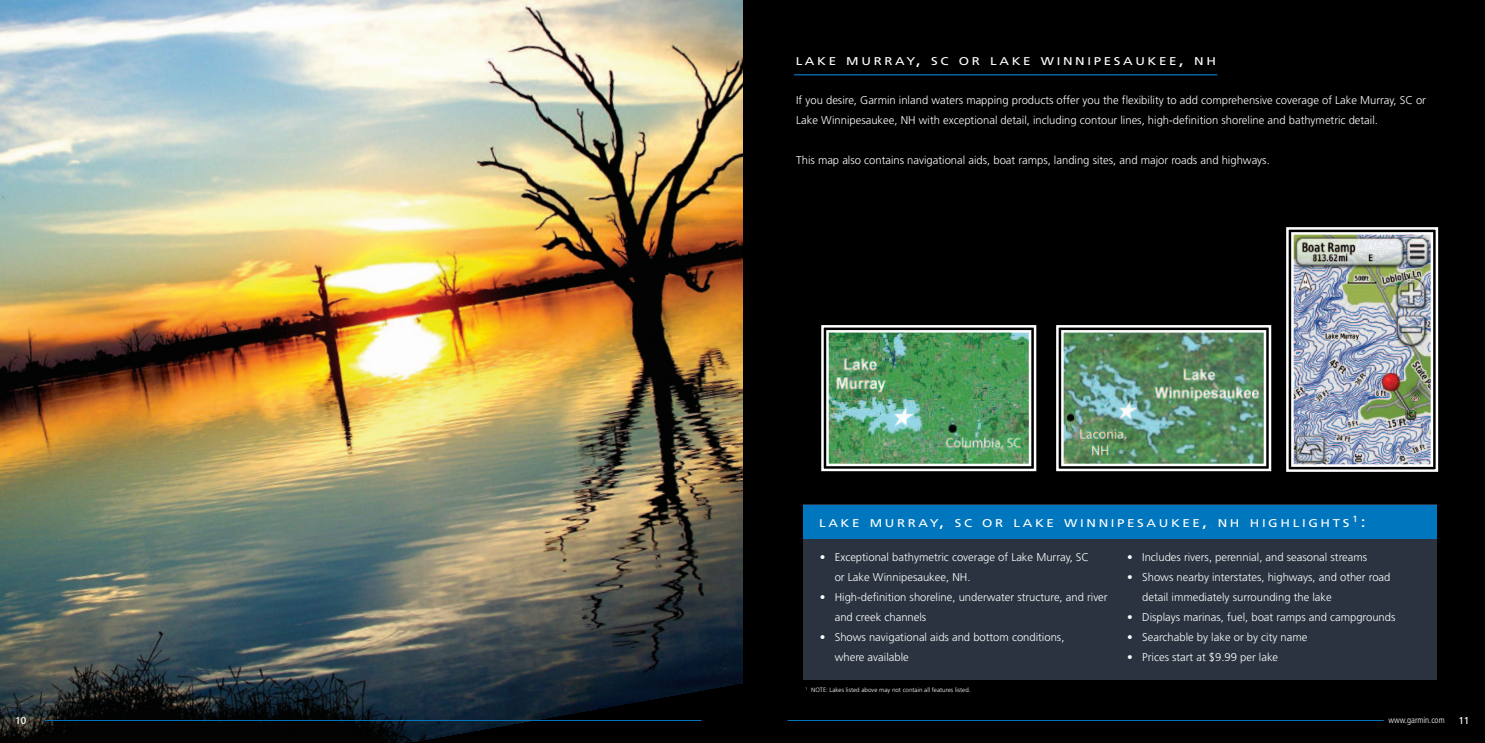
<style>
.page{position:relative;width:1485px;height:743px;background:#fff}
.page>*{position:absolute;margin:0;border:0;box-sizing:border-box;transform-origin:0 0}
.t1{font:300 11.25px/20px "Frutiger";color:#fff}
.t2{font:11.25px "Frutiger";letter-spacing:.2em;color:#fff;scale:1.18 1}
.t3{font:10px "Frutiger";color:#fff}
.t4{font:300 condensed 8.75px "Frutiger";color:#fff}
.t5{font:300 6.25px "Frutiger";color:#fff}
.s1{font-size:15px}
</style>
<div class="page">
<div style="left:742px;top:0;width:743px;height:742px;background:#000"></div>
<hr style="left:794px;top:74px;width:423px;height:1px;background:#0076be">
<div style="left:803px;top:504px;width:634px;height:176px;background:#2a333f"></div>
<div style="left:804px;top:505px;width:633px;height:33px;background:#0076be"></div>
<img style="left:1294px;top:235px;width:136px;height:229px">
<div style="left:1286px;top:227px;width:152px;height:245px;border:2px solid #fff"></div>
<div style="left:1291px;top:232px;width:142px;height:235px;border:2px solid #fff"></div>
<img style="left:1064px;top:333px;width:199px;height:130px">
<div style="left:1056px;top:325px;width:215px;height:146px;border:2px solid #fff"></div>
<div style="left:1061px;top:330px;width:205px;height:136px;border:2px solid #fff"></div>
<img style="left:0;top:0;width:742px;height:742px">
<hr style="left:788px;top:720px;width:596px;height:1px;background:#0076be">
<hr style="left:45px;top:720px;width:656px;height:1px;background:#0076be">
<img style="left:829px;top:333px;width:199px;height:130px">
<div style="left:821px;top:325px;width:215px;height:146px;border:2px solid #fff"></div>
<div style="left:826px;top:330px;width:205px;height:136px;border:2px solid #fff"></div>
<p class="t2" style="left:796px;top:57px;width:358px">LAKE MURRAY<span class="s1">,</span> SC OR LAKE WINNIPESAUKEE<span class="s1">,</span> NH</p>
<p class="t1" style="left:796px;top:91px;width:631px">If you desire, Garmin inland waters mapping products offer you the flexibility to add comprehensive coverage of Lake Murray, SC or<br>Lake Winnipesaukee, NH with exceptional detail, including contour lines, high-definition shoreline and bathymetric detail.</p>
<p class="t1" style="left:796px;top:151px;width:475px">This map also contains navigational aids, boat ramps, landing sites, and major roads and highways.</p>
<p class="t2" style="left:819px;top:518px;width:465px">LAKE MURRAY<span class="s1">,</span> SC OR LAKE WINNIPESAUKEE<span class="s1">,</span> NH HIGHLIGHTS<sup>1</sup><span class="s1">:</span></p>
<p class="t1" style="left:835px;top:547px;width:256px;text-indent:-15px">• Exceptional bathymetric coverage of Lake Murray, SC or Lake Winnipesaukee, NH.</p>
<p class="t1" style="left:835px;top:587px;width:274px;text-indent:-15px">• High-definition shoreline, underwater structure, and river and creek channels</p>
<p class="t1" style="left:835px;top:627px;width:231px;text-indent:-15px">• Shows navigational aids and bottom conditions, where available</p>
<p class="t1" style="left:1127px;top:547px;width:241px">• Includes rivers, perennial, and seasonal streams</p>
<p class="t1" style="left:1142px;top:567px;width:250px;text-indent:-15px">• Shows nearby interstates, highways, and other road detail immediately surrounding the lake</p>
<p class="t1" style="left:1127px;top:607px;width:270px">• Displays marinas, fuel, boat ramps and campgrounds</p>
<p class="t1" style="left:1127px;top:627px;width:182px">• Searchable by lake or by city name</p>
<p class="t1" style="left:1127px;top:647px;width:153px">• Prices start at $9.99 per lake</p>
<p class="t5" style="left:806px;top:687px;width:167px"><sup>1</sup> NOTE: Lakes listed above may not contain all features listed.</p>
<p class="t3" style="left:15px;top:716px;width:13px">10</p>
<p class="t4" style="left:1388px;top:716px;width:58px">www.garmin.com</p>
<p class="t3" style="left:1458px;top:716px;width:13px">11</p>
</div>
